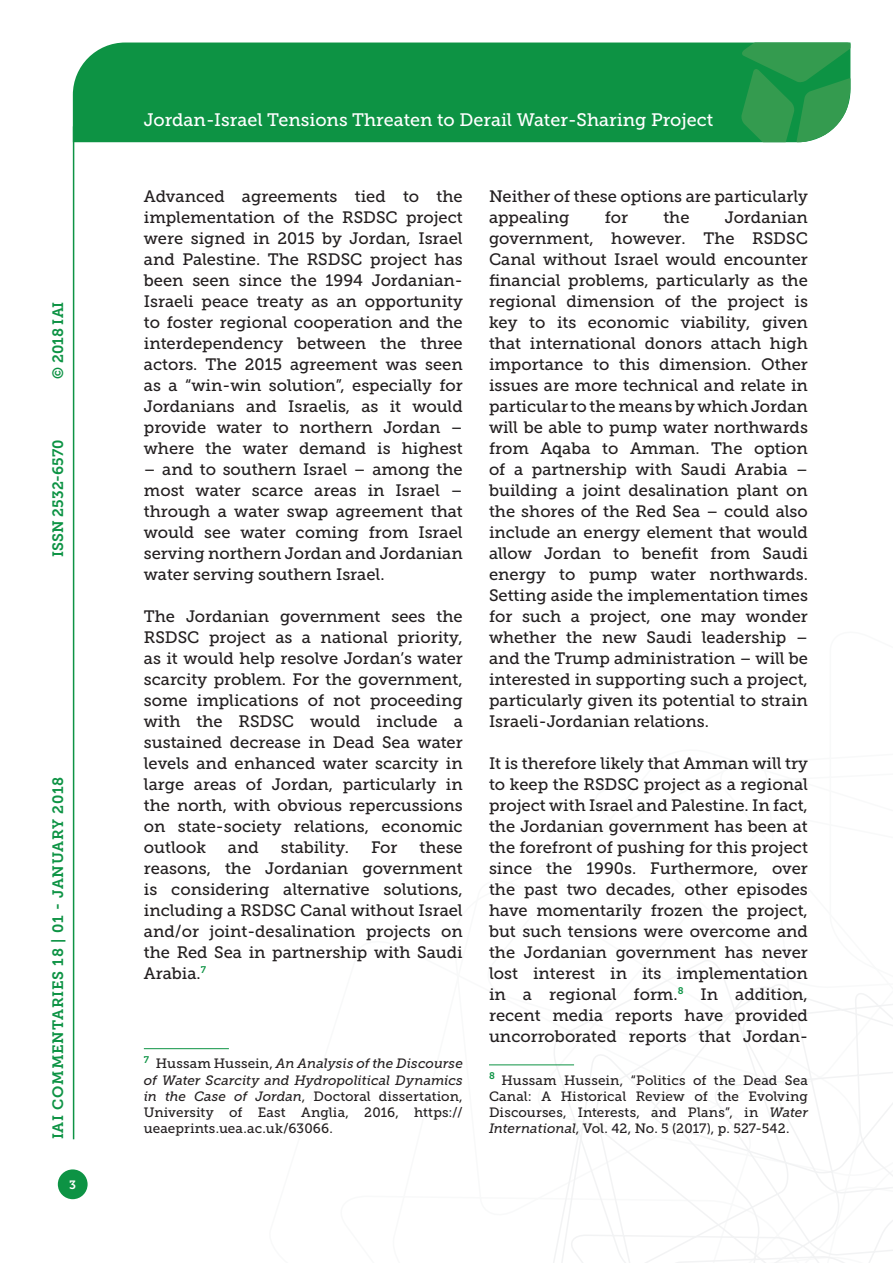
<style>
.page{position:relative;width:893px;height:1263px;background:#fff}
.page>*{position:absolute;margin:0;border:0;box-sizing:border-box;transform-origin:0 0}
.t1{font:18px "Museo Slab 500";color:#fff}
.t2{font:16.5px/21px "Museo Slab 500";color:#231f20;text-align:justify}
.t3{font:15px "Museo Slab 700";letter-spacing:.045em;color:#0d9344}
.t4{font:15px "Museo Slab 700";color:#0d9344}
.t5{font:13.5px/16.2px "Museo Slab 500";letter-spacing:.01em;color:#231f20;text-align:justify}
.t6{font:12px "Museo Slab 700";color:#fff}
.s1{font-style:italic}
</style>
<div class="page">
<svg style="left:531px;top:960px;width:362px;height:303px"></svg>
<div style="left:73px;top:43px;width:668px;height:99px;background:#0d9344"></div>
<svg style="left:741px;top:43px;width:109px;height:99px;background:#339d54"></svg>
<div style="left:58px;top:1169px;width:30px;height:30px;background:#0d9344;border-radius:50%"></div>
<hr style="left:73px;top:126px;width:1px;height:1013px;background:#0d9344">
<hr style="left:144px;top:1048px;width:85px;height:1px;background:#0d9344">
<hr style="left:489px;top:1064px;width:85px;height:1px;background:#0d9344">
<p class="t3" style="left:50px;top:379px;width:79px;rotate:-90deg">© 2018 IAI</p>
<p class="t4" style="left:50px;top:557px;width:119px;rotate:-90deg">ISSN 2532-6570</p>
<p class="t3" style="left:50px;top:1139px;width:364px;rotate:-90deg">IAI COMMENTARIES 18 | 01 - JANUARY 2018</p>
<p class="t6" style="left:69px;top:1178px;width:8px">3</p>
<p class="t1" style="left:144px;top:110px;width:571px">Jordan-Israel Tensions Threaten to Derail Water-Sharing Project</p>
<p class="t2" style="left:144px;top:186px;width:320px">Advanced agreements tied to the implementation of the RSDSC project were signed in 2015 by Jordan, Israel and Palestine. The RSDSC project has been seen since the 1994 Jordanian-Israeli peace treaty as an opportunity to foster regional cooperation and the interdependency between the three actors. The 2015 agreement was seen as a “win-win solution”, especially for Jordanians and Israelis, as it would provide water to northern Jordan – where the water demand is highest</p>
<p class="t2" style="left:144px;top:459px;width:320px">– and to southern Israel – among the most water scarce areas in Israel – through a water swap agreement that would see water coming from Israel serving northern Jordan and Jordanian water serving southern Israel.</p>
<p class="t2" style="left:144px;top:606px;width:320px">The Jordanian government sees the RSDSC project as a national priority, as it would help resolve Jordan’s water scarcity problem. For the government, some implications of not proceeding with the RSDSC would include a sustained decrease in Dead Sea water levels and enhanced water scarcity in large areas of Jordan, particularly in the north, with obvious repercussions on state-society relations, economic outlook</p>
<p class="t2" style="left:144px;top:837px;width:320px;text-indent:276px">these reasons, the Jordanian government is considering alternative solutions, including a RSDSC Canal without Israel and/or joint-desalination projects on the Red Sea in partnership with Saudi Arabia.<sup>7</sup></p>
<p class="t2" style="left:228px;top:837px;width:32px">and</p>
<p class="t2" style="left:281px;top:837px;width:70px">stability.</p>
<p class="t2" style="left:371px;top:837px;width:28px">For</p>
<p class="t5" style="left:144px;top:1056px;width:320px"><sup>7</sup> Hussam Hussein, <span class="s1">An Analysis of the Discourse of Water Scarcity and Hydropolitical Dynamics in the Case of Jordan</span>, Doctoral dissertation, University of East Anglia, 2016, https:// ueaeprints.uea.ac.uk/63066.</p>
<p class="t2" style="left:489px;top:186px;width:320px">Neither of these options are particularly appealing</p>
<p class="t2" style="left:605px;top:207px;width:25px">for</p>
<p class="t2" style="left:663px;top:207px;width:28px">the</p>
<p class="t2" style="left:489px;top:207px;width:320px;text-indent:236px">Jordanian government, however. The RSDSC Canal without Israel would encounter financial problems, particularly as the regional dimension of the project is key to its economic viability, given that international donors attach high importance to this dimension. Other issues are more technical and relate in particular to the means by which Jordan will be able to pump water northwards from Aqaba to Amman. The option of a partnership with Saudi Arabia – building a joint desalination plant on the shores of the Red Sea – could also include an energy element that would allow Jordan to benefit from Saudi energy to pump water northwards.<br>Setting aside the implementation times for such a project, one may wonder whether the new Saudi leadership – and the Trump administration – will be interested in supporting such a project, particularly given its potential to strain Israeli-Jordanian relations.</p>
<p class="t2" style="left:489px;top:753px;width:320px">It is therefore likely that Amman will try to keep the RSDSC project as a regional project with Israel and Palestine. In fact, the Jordanian government has been at the forefront of pushing for this project since the 1990s. Furthermore, over the past two decades, other episodes have momentarily frozen the project, but such tensions were overcome and the Jordanian government has never lost interest in its implementation in a regional form.<sup>8</sup> In addition, recent media reports have provided uncorroborated reports that Jordan-</p>
<p class="t5" style="left:489px;top:1072px;width:320px"><sup>8</sup> Hussam Hussein, “Politics of the Dead Sea Canal: A Historical Review of the Evolving Discourses, Interests, and Plans”, in <span class="s1">Water International</span>, Vol. 42, No. 5 (2017), p. 527-542.</p>
</div>
